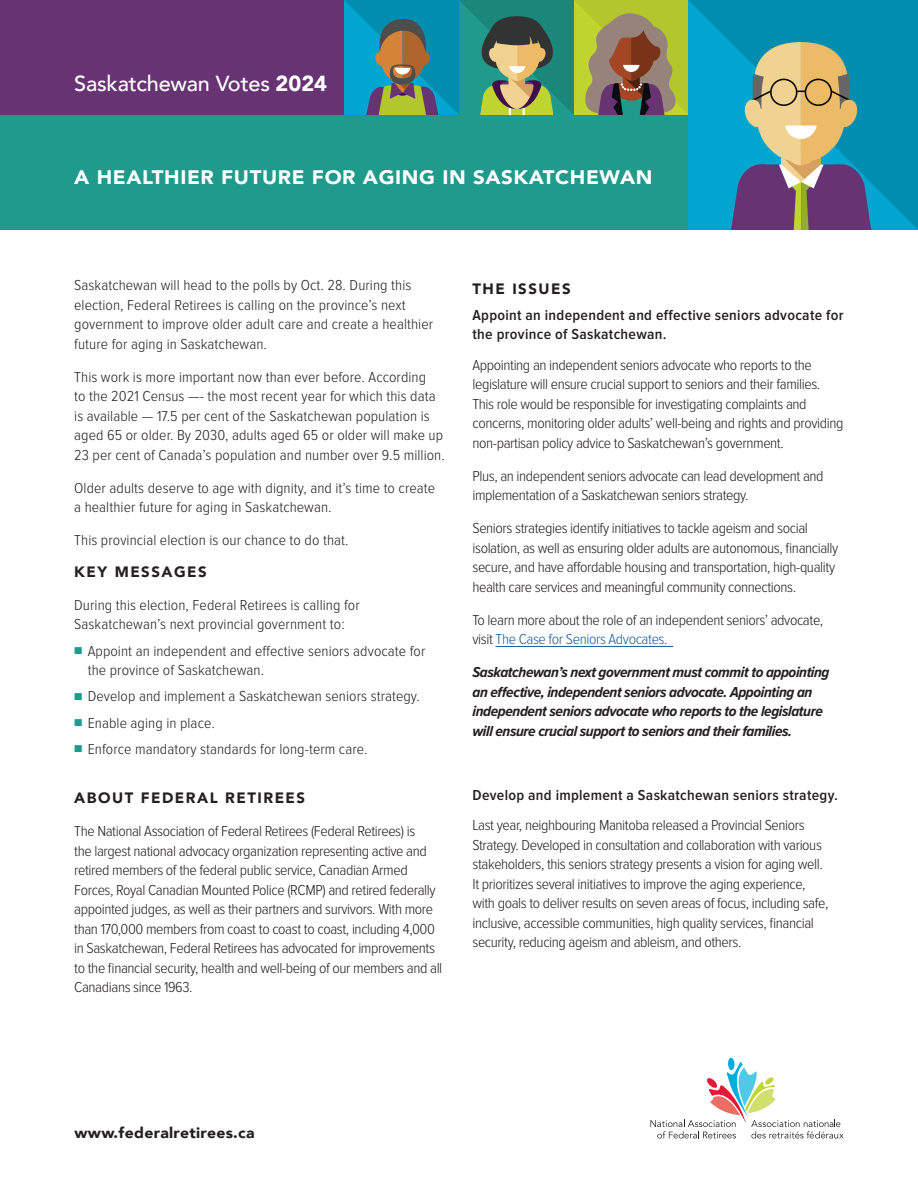
<style>
.page{position:relative;width:918px;height:1188px;background:#fff}
.page>*{position:absolute;margin:0;border:0;box-sizing:border-box;transform-origin:0 0}
.t1{font:500 21.75px "Avenir";letter-spacing:-.01em;color:#fff}
.Page_header{font:900 19.5px "Avenir";letter-spacing:.03em;color:#fff;scale:1.05 1}
.copy{font:300 15px/19.5px "Proxima Nova Cond";letter-spacing:-.025em;color:#231f20;scale:1.05 1}
.copy-2{font:300 15px/19.5px "Proxima Nova Cond";letter-spacing:.005em;color:#231f20;scale:1.05 1}
.copy-3{font:italic 700 15px/19.5px "Proxima Nova Cond";letter-spacing:-.025em;color:#231f20;scale:1.05 1}
.copy_subheadings{font:600 15px/19.5px "Proxima Nova Cond";letter-spacing:.02em;color:#231f20;scale:1.05 1}
.copy_bullets{font:900 15px "Avenir";letter-spacing:.02em;color:#231f20;scale:1.05 1}
.copy_bullets-2{font:900 15px "Avenir";letter-spacing:.1em;color:#231f20}
.copy-4{font:900 15px "Avenir";letter-spacing:.1em;color:#231f20}
.subheads{font:900 15px "Avenir";letter-spacing:.1em;color:#231f20}
.s1{font-weight:900}
.s2{font-size:12px;color:#1f9a8b}
.s3{color:#175d9e}
</style>
<div class="page">
<div style="left:0;top:0;width:344px;height:115px;background:#673373"></div>
<svg style="left:344px;top:0;width:344px;height:115px;background:#608f6e"></svg>
<div style="left:0;top:115px;width:688px;height:115px;background:#1f9a8b"></div>
<div style="left:728px;top:1058px;width:7px;height:12px;background:#00aedc;border-radius:50%"></div>
<svg style="left:650px;top:1062px;width:194px;height:76px"></svg>
<svg style="left:688px;top:0;width:230px;height:230px;background:#0096bb"></svg>
<svg style="left:721px;top:42px;width:160px;height:188px;background:#6d9094"></svg>
<hr style="left:496px;top:646px;width:177px;height:1px;background:#175d9e">
<h1 class="t1" style="left:74px;top:64px;width:254px">Saskatchewan Votes <span class="s1">2024</span></h1>
<p class="Page_header" style="left:74px;top:160px;width:552px">A HEALTHIER FUTURE FOR AGING IN SASKATCHEWAN</p>
<p class="copy-2" style="left:74px;top:276px;width:343px">Saskatchewan will head to the polls by Oct. 28. During this election, Federal Retirees is calling on the province’s next government to improve older adult care and create a healthier future for aging in Saskatchewan.</p>
<p class="copy-2" style="left:74px;top:368px;width:354px">This work is more important now than ever before. According<br>to the 2021 Census —- the most recent year for which this data is available — 17.5 per cent of the Saskatchewan population is aged 65 or older. By 2030, adults aged 65 or older will make up 23 per cent of Canada’s population and number over 9.5 million.</p>
<p class="copy-2" style="left:74px;top:479px;width:345px">Older adults deserve to age with dignity, and it’s time to create a healthier future for aging in Saskatchewan.</p>
<p class="copy-2" style="left:74px;top:531px;width:263px">This provincial election is our chance to do that.</p>
<p class="copy-4" style="left:74px;top:559px;width:134px">KEY MESSAGES</p>
<p class="copy-2" style="left:74px;top:596px;width:273px">During this election, Federal Retirees is calling for<br>Saskatchewan’s next provincial government to:</p>
<p class="copy-2" style="left:88px;top:641px;width:323px;text-indent:-14px"><span class="s2">■</span> Appoint an independent and effective seniors advocate for the province of Saskatchewan.</p>
<p class="copy-2" style="left:74px;top:687px;width:331px"><span class="s2">■</span> Develop and implement a Saskatchewan seniors strategy.</p>
<p class="copy-2" style="left:74px;top:713px;width:135px"><span class="s2">■</span> Enable aging in place.</p>
<p class="copy-2" style="left:74px;top:740px;width:281px"><span class="s2">■</span> Enforce mandatory standards for long-term care.</p>
<p class="copy_bullets-2" style="left:74px;top:785px;width:232px">ABOUT FEDERAL RETIREES</p>
<p class="copy" style="left:74px;top:822px;width:352px">The National Association of Federal Retirees (Federal Retirees) is<br>the largest national advocacy organization representing active and retired members of the federal public service, Canadian Armed Forces, Royal Canadian Mounted Police (RCMP) and retired federally appointed judges, as well as their partners and survivors. With more than 170,000 members from coast to coast to coast, including 4,000 in Saskatchewan, Federal Retirees has advocated for improvements to the financial security, health and well-being of our members and all Canadians since 1963.</p>
<p class="subheads" style="left:472px;top:276px;width:100px">THE ISSUES</p>
<p class="copy_subheadings" style="left:472px;top:306px;width:355px">Appoint an independent and effective seniors advocate for the province of Saskatchewan.</p>
<p class="copy" style="left:472px;top:356px;width:355px">Appointing an independent seniors advocate who reports to the legislature will ensure crucial support to seniors and their families.<br>This role would be responsible for investigating complaints and concerns, monitoring older adults’ well-being and rights and providing non-partisan policy advice to Saskatchewan’s government.</p>
<p class="copy" style="left:472px;top:467px;width:336px">Plus, an independent seniors advocate can lead development and implementation of a Saskatchewan seniors strategy.</p>
<p class="copy" style="left:472px;top:519px;width:350px">Seniors strategies identify initiatives to tackle ageism and social isolation, as well as ensuring older adults are autonomous, financially secure, and have affordable housing and transportation, high-quality health care services and meaningful community connections.</p>
<p class="copy" style="left:472px;top:611px;width:336px">To learn more about the role of an independent seniors’ advocate, visit <span class="s3">The Case for Seniors Advocates.</span></p>
<p class="copy-3" style="left:472px;top:662px;width:342px">Saskatchewan’s next government must commit to appointing an effective, independent seniors advocate. Appointing an independent seniors advocate who reports to the legislature will ensure crucial support to seniors and their families.</p>
<p class="copy_subheadings" style="left:472px;top:785px;width:349px">Develop and implement a Saskatchewan seniors strategy.</p>
<p class="copy" style="left:472px;top:816px;width:341px">Last year, neighbouring Manitoba released a Provincial Seniors Strategy. Developed in consultation and collaboration with various stakeholders, this seniors strategy presents a vision for aging well.<br>It prioritizes several initiatives to improve the aging experience, with goals to deliver results on seven areas of focus, including safe, inclusive, accessible communities, high quality services, financial security, reducing ageism and ableism, and others.</p>
<p class="copy_bullets" style="left:75px;top:1120px;width:173px">www.federalretirees.ca</p>
</div>
